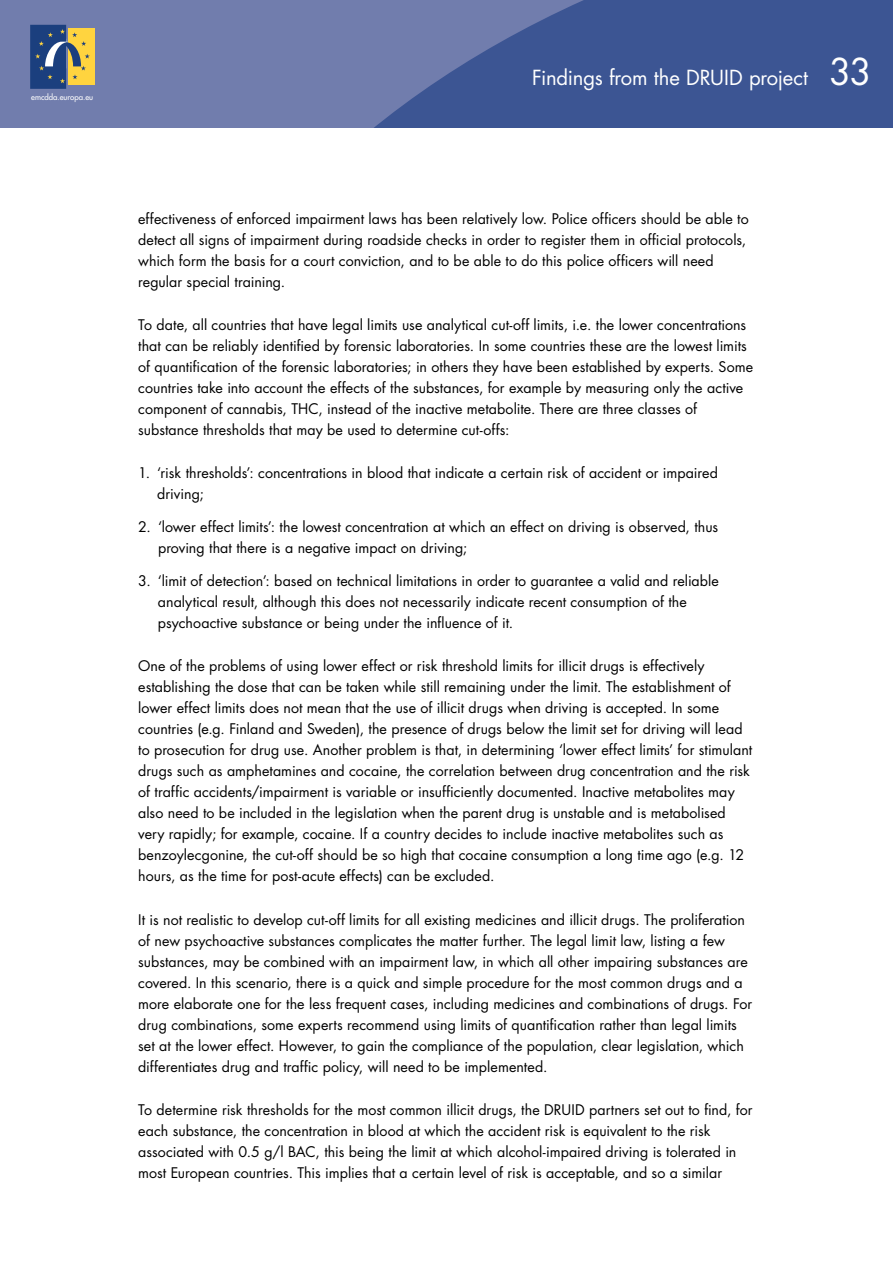
<style>
.page{position:relative;width:893px;height:1263px;background:#fff}
.page>*{position:absolute;margin:0;border:0;box-sizing:border-box;transform-origin:0 0}
.t1{font:20.25px "Futura";letter-spacing:-.01em;color:#fff}
._04-Texto_general{font:14.25px/21px "Futura";letter-spacing:.005em;color:#000}
.t2{font:7.8px "Futura";color:#fff}
.s1{font-size:36px}
</style>
<div class="page">
<div style="left:0;top:0;width:893px;height:128px;background:#717dad"></div>
<svg style="left:61px;top:0;width:832px;height:128px;fill:#3c5593"></svg>
<div style="left:68px;top:29px;width:26px;height:56px;background:#ffd43f"></div>
<svg style="left:30px;top:25px;width:60px;height:64px"></svg>
<p class="t2" style="left:31px;top:92px;width:63px">emcdda.europa.eu</p>
<h1 class="t1" style="left:532px;top:64px;width:341px">Findings from the DRUID project <span class="s1">33</span></h1>
<p class="_04-Texto_general" style="left:138px;top:208px;width:612px">effectiveness of enforced impairment laws has been relatively low. Police officers should be able to detect all signs of impairment during roadside checks in order to register them in official protocols, which form the basis for a court conviction, and to be able to do this police officers will need regular special training.</p>
<p class="_04-Texto_general" style="left:138px;top:314px;width:616px">To date, all countries that have legal limits use analytical cut-off limits, i.e. the lower concentrations that can be reliably identified by forensic laboratories. In some countries these are the lowest limits of quantification of the forensic laboratories; in others they have been established by experts. Some countries take into account the effects of the substances, for example by measuring only the active component of cannabis, THC, instead of the inactive metabolite. There are three classes of substance thresholds that may be used to determine cut-offs:</p>
<p class="_04-Texto_general" style="left:157px;top:462px;width:562px;text-indent:-19px">1. ‘risk thresholds’: concentrations in blood that indicate a certain risk of accident or impaired driving;</p>
<p class="_04-Texto_general" style="left:158px;top:516px;width:562px;text-indent:-20px">2. ‘lower effect limits’: the lowest concentration at which an effect on driving is observed, thus proving that there is a negative impact on driving;</p>
<p class="_04-Texto_general" style="left:158px;top:570px;width:562px;text-indent:-20px">3. ‘limit of detection’: based on technical limitations in order to guarantee a valid and reliable analytical result, although this does not necessarily indicate recent consumption of the psychoactive substance or being under the influence of it.</p>
<p class="_04-Texto_general" style="left:138px;top:655px;width:615px">One of the problems of using lower effect or risk threshold limits for illicit drugs is effectively establishing the dose that can be taken while still remaining under the limit. The establishment of lower effect limits does not mean that the use of illicit drugs when driving is accepted. In some countries (e.g. Finland and Sweden), the presence of drugs below the limit set for driving will lead to prosecution for drug use. Another problem is that, in determining ‘lower effect limits’ for stimulant drugs such as amphetamines and cocaine, the correlation between drug concentration and the risk of traffic accidents/impairment is variable or insufficiently documented. Inactive metabolites may also need to be included in the legislation when the parent drug is unstable and is metabolised very rapidly; for example, cocaine. If a country decides to include inactive metabolites such as benzoylecgonine, the cut-off should be so high that cocaine consumption a long time ago (e.g. 12 hours, as the time for post-acute effects) can be excluded.</p>
<p class="_04-Texto_general" style="left:138px;top:909px;width:616px">It is not realistic to develop cut-off limits for all existing medicines and illicit drugs. The proliferation of new psychoactive substances complicates the matter further. The legal limit law, listing a few substances, may be combined with an impairment law, in which all other impairing substances are covered. In this scenario, there is a quick and simple procedure for the most common drugs and a more elaborate one for the less frequent cases, including medicines and combinations of drugs. For drug combinations, some experts recommend using limits of quantification rather than legal limits set at the lower effect. However, to gain the compliance of the population, clear legislation, which differentiates drug and traffic policy, will need to be implemented.</p>
<p class="_04-Texto_general" style="left:138px;top:1099px;width:616px">To determine risk thresholds for the most common illicit drugs, the DRUID partners set out to find, for each substance, the concentration in blood at which the accident risk is equivalent to the risk associated with 0.5 g/l BAC, this being the limit at which alcohol-impaired driving is tolerated in most European countries. This implies that a certain level of risk is acceptable, and so a similar</p>
</div>
